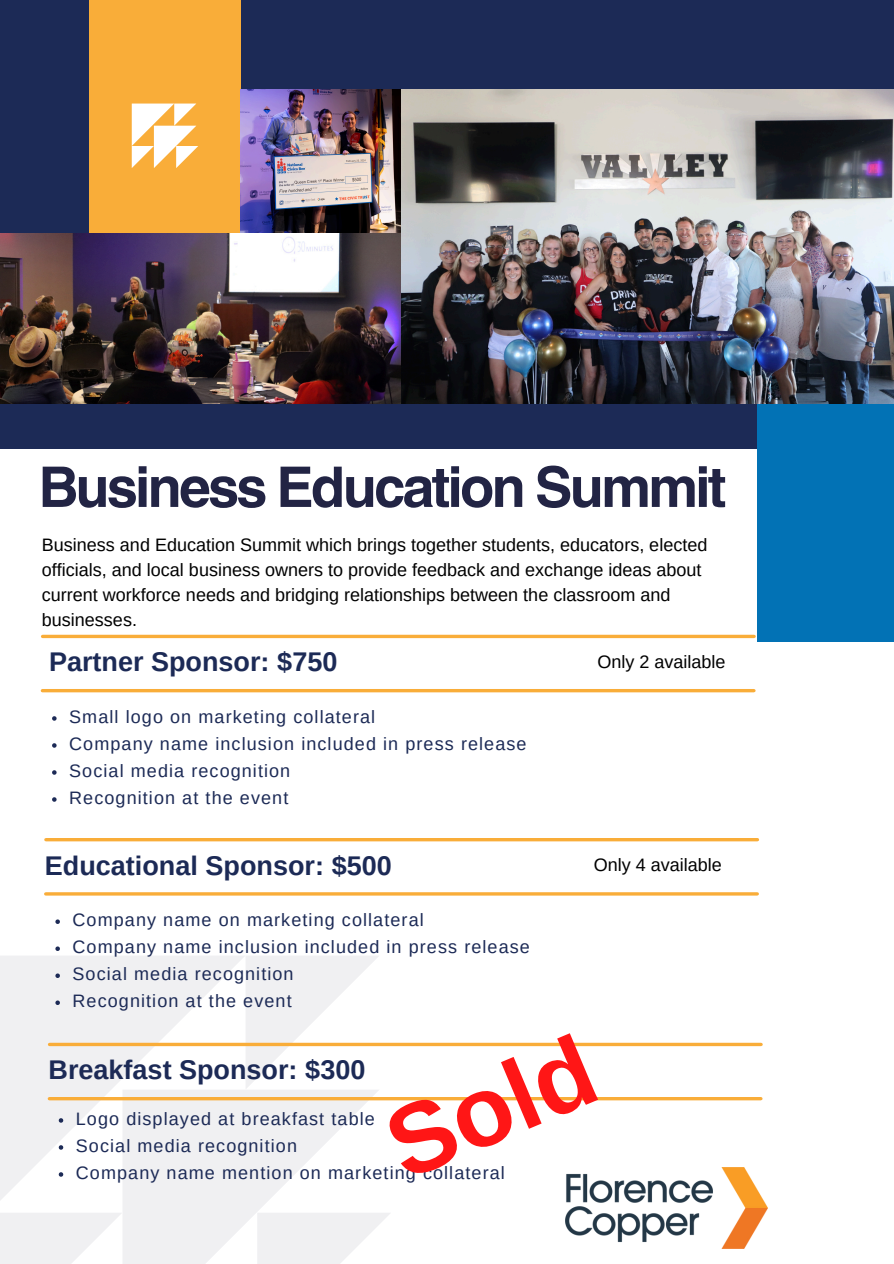
<style>
.page{position:relative;width:894px;height:1264px;background:#fff}
.page>*{position:absolute;margin:0;border:0;box-sizing:border-box;transform-origin:0 0}
.t1{font:700 99.6px "Arimo";color:#ff1616}
.t2{font:700 56.1px "Helvetica World";letter-spacing:-.055em;color:#222444}
.t3{font:700 27px "Arimo";color:#1c2a56}
.t4{font:18px "Arimo";letter-spacing:.06em;color:#1c2a56}
.t5{font:18px/24.8px "Arimo";color:#000}
</style>
<div class="page">
<div style="left:0;top:0;width:893px;height:448px;background:#1c2a56"></div>
<div style="left:89px;top:0;width:152px;height:233px;background:#f9ad39"></div>
<div style="left:757px;top:403px;width:136px;height:238px;background:#0272b5"></div>
<img style="left:400px;top:89px;width:493px;height:314px">
<img style="left:241px;top:89px;width:159px;height:144px">
<img style="left:0;top:233px;width:400px;height:170px">
<svg style="left:132px;top:103px;width:66px;height:65px"></svg>
<hr style="left:46px;top:838px;width:711px;height:3px;background:#f9ad39">
<hr style="left:46px;top:892px;width:711px;height:3px;background:#f9ad39">
<svg style="left:391px;top:1042px;width:369px;height:4px"></svg>
<svg style="left:391px;top:1097px;width:369px;height:3px"></svg>
<svg style="left:43px;top:634px;width:710px;height:4px;background:#fabc5e"></svg>
<hr style="left:42px;top:689px;width:711px;height:3px;background:#f9ad39">
<img style="left:565px;top:1167px;width:202px;height:81px">
<svg style="left:55px;top:919px;width:5px;height:5px"></svg>
<svg style="left:0;top:946px;width:391px;height:317px"></svg>
<svg style="left:52px;top:716px;width:5px;height:4px"></svg>
<svg style="left:52px;top:743px;width:5px;height:4px"></svg>
<svg style="left:52px;top:770px;width:5px;height:4px"></svg>
<svg style="left:52px;top:797px;width:5px;height:4px"></svg>
<p class="t2" style="left:39px;top:441px;width:689px">Business Education Summit</p>
<p class="t5" style="left:42px;top:532px;width:666px">Business and Education Summit which brings together students, educators, elected officials, and local business owners to provide feedback and exchange ideas about current workforce needs and bridging relationships between the classroom and businesses.</p>
<p class="t3" style="left:49px;top:647px;width:290px">Partner Sponsor: $750</p>
<p class="t5" style="left:597px;top:649px;width:129px">Only 2 available</p>
<p class="t4" style="left:69px;top:706px;width:307px">Small logo on marketing collateral</p>
<p class="t4" style="left:69px;top:733px;width:458px">Company name inclusion included in press release</p>
<h1 class="t4" style="left:69px;top:760px;width:222px">Social media recognition</h1>
<h3 class="t4" style="left:69px;top:787px;width:220px">Recognition at the event</h3>
<p class="t3" style="left:45px;top:850px;width:348px">Educational Sponsor: $500</p>
<p class="t5" style="left:593px;top:852px;width:129px">Only 4 available</p>
<p class="t4" style="left:72px;top:909px;width:352px">Company name on marketing collateral</p>
<h3 class="t4" style="left:72px;top:936px;width:458px">Company name inclusion included in press release</h3>
<p class="t4" style="left:72px;top:963px;width:222px">Social media recognition</p>
<p class="t4" style="left:72px;top:990px;width:220px">Recognition at the event</p>
<p class="t1" style="left:370px;top:1098px;width:217px;rotate:-23deg">Sold</p>
<p class="t3" style="left:48px;top:1054px;width:318px">Breakfast Sponsor: $300</p>
<h3 class="t4" style="left:76px;top:1108px;width:300px">Logo displayed at breakfast table</h3>
<p class="t4" style="left:76px;top:1135px;width:222px">Social media recognition</p>
<p class="t4" style="left:76px;top:1162px;width:430px">Company name mention on marketing collateral</p>
</div>
